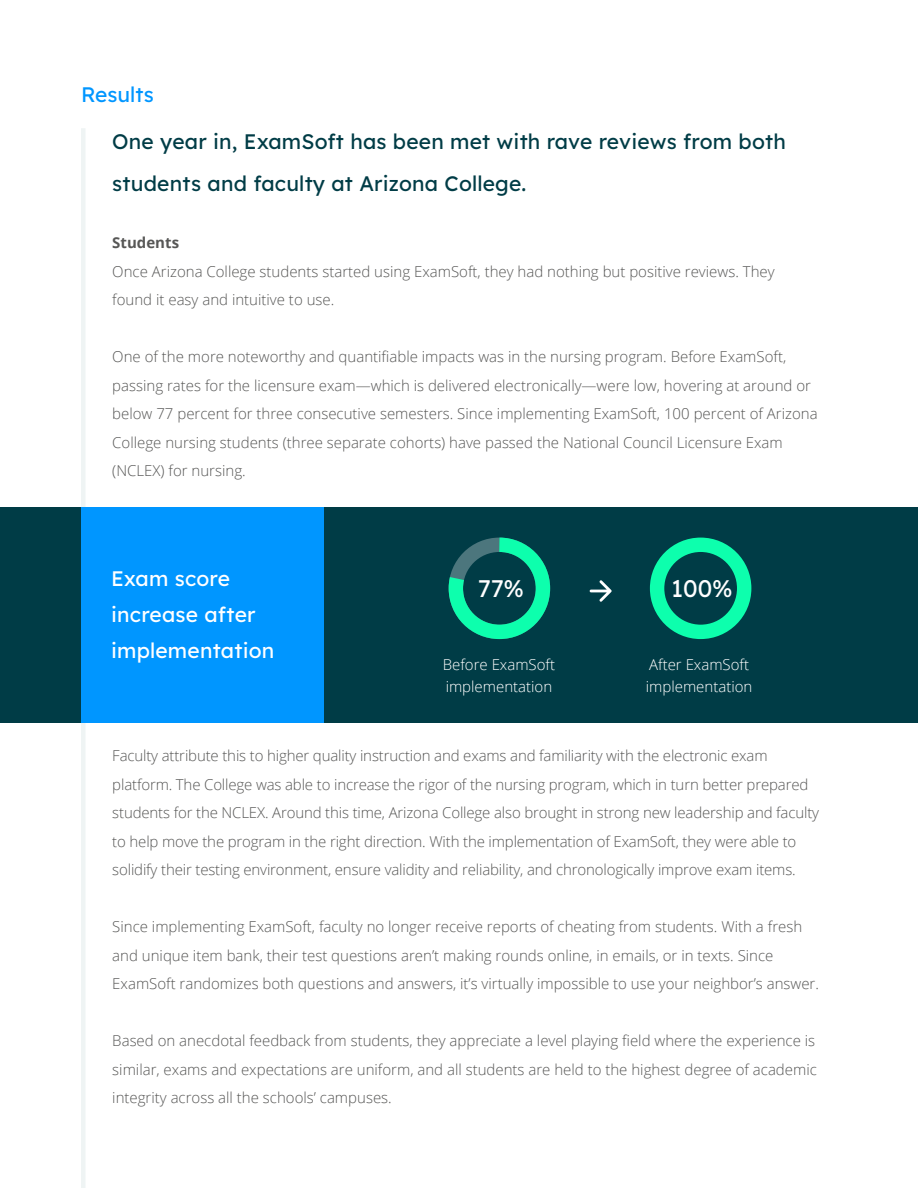
<style>
.page{position:relative;width:918px;height:1188px;background:#fff}
.page>*{position:absolute;margin:0;border:0;box-sizing:border-box;transform-origin:0 0}
.t1{font:24px "Lexend Deca";color:#fff}
.t2{font:21px/42px "Lexend Deca";letter-spacing:.01em;color:#003c46}
.t3{font:21px/36px "Lexend Deca";letter-spacing:.01em;color:#fff}
.t4{font:21px "Lexend Deca";color:#0096ff}
.t5{font:300 15px/28.5px "Open Sans";color:#575756}
.t6{font:300 15px/22.5px "Open Sans";color:#fff}
.t7{font:700 15px "Open Sans";color:#575756}
</style>
<div class="page">
<div style="left:81px;top:128px;width:5px;height:1060px;background:#eff4f4"></div>
<div style="left:0;top:507px;width:918px;height:215px;background:#003c46"></div>
<div style="left:82px;top:507px;width:242px;height:215px;background:#0096ff"></div>
<svg style="left:448px;top:537px;width:103px;height:103px"></svg>
<div style="left:650px;top:538px;width:101px;height:101px;border:14px solid #0dffad;border-radius:50%"></div>
<svg style="left:590px;top:580px;width:22px;height:22px"></svg>
<h2 class="t4" style="left:81px;top:77px;width:74px">Results</h2>
<h2 class="t2" style="left:112px;top:119px;width:675px">One year in, ExamSoft has been met with rave reviews from both students and faculty at Arizona College.</h2>
<p class="t7" style="left:112px;top:232px;width:68px">Students</p>
<p class="t5" style="left:112px;top:257px;width:664px">Once Arizona College students started using ExamSoft, they had nothing but positive reviews. They found it easy and intuitive to use.</p>
<p class="t5" style="left:112px;top:342px;width:707px">One of the more noteworthy and quantifiable impacts was in the nursing program. Before ExamSoft, passing rates for the licensure exam—which is delivered electronically—were low, hovering at around or below 77 percent for three consecutive semesters. Since implementing ExamSoft, 100 percent of Arizona College nursing students (three separate cohorts) have passed the National Council Licensure Exam (NCLEX) for nursing.</p>
<h2 class="t3" style="left:111px;top:558px;width:165px">Exam score increase after implementation</h2>
<h1 class="t1" style="left:478px;top:568px;width:48px">77%</h1>
<h1 class="t1" style="left:671px;top:568px;width:63px">100%</h1>
<p class="t6" style="left:443px;top:653px;width:114px">Before ExamSoft implementation</p>
<p class="t6" style="left:646px;top:653px;width:108px">After ExamSoft implementation</p>
<p class="t5" style="left:112px;top:741px;width:708px">Faculty attribute this to higher quality instruction and exams and familiarity with the electronic exam platform. The College was able to increase the rigor of the nursing program, which in turn better prepared students for the NCLEX. Around this time, Arizona College also brought in strong new leadership and faculty to help move the program in the right direction. With the implementation of ExamSoft, they were able to solidify their testing environment, ensure validity and reliability, and chronologically improve exam items.</p>
<p class="t5" style="left:112px;top:912px;width:708px">Since implementing ExamSoft, faculty no longer receive reports of cheating from students. With a fresh and unique item bank, their test questions aren’t making rounds online, in emails, or in texts. Since<br>ExamSoft randomizes both questions and answers, it’s virtually impossible to use your neighbor’s answer.</p>
<p class="t5" style="left:112px;top:1026px;width:706px;text-align:justify">Based on anecdotal feedback from students, they appreciate a level playing field where the experience is similar, exams and expectations are uniform, and all students are held to the highest degree of academic integrity across all the schools’ campuses.</p>
</div>
